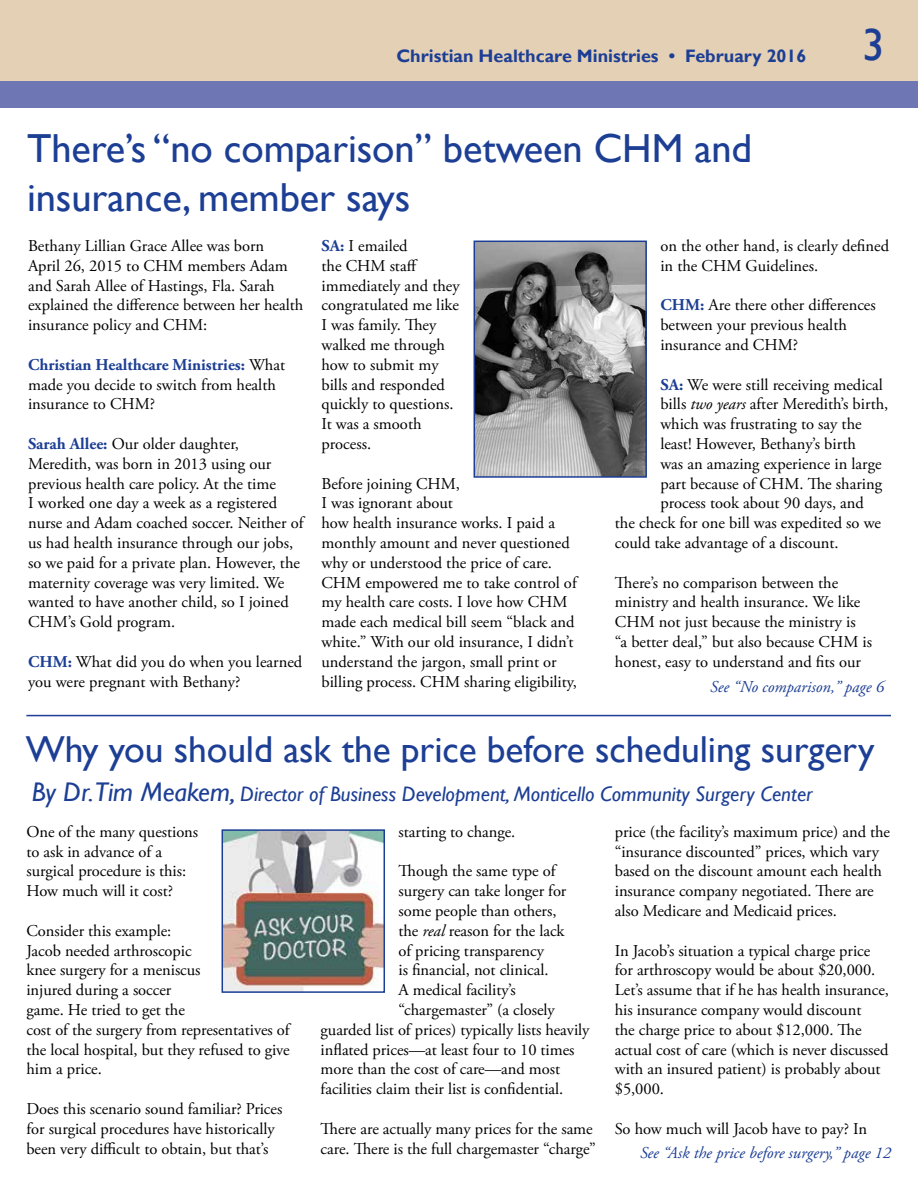
<style>
.page{position:relative;width:918px;height:1188px;background:#fff}
.page>*{position:absolute;margin:0;border:0;box-sizing:border-box;transform-origin:0 0}
.t1{font:45px "Gill Sans";color:#1c3e94}
.t2{font:40.5px/48.6px "Gill Sans";letter-spacing:-.005em;color:#1c3e94}
.t3{font:37.5px "Gill Sans";letter-spacing:-.005em;color:#1c3e94}
.t4{font:italic 21px "Gill Sans";color:#1c3e94}
.t5{font:700 18px "Gill Sans";color:#1c3e94}
.t6{font:16.5px/19.8px "Adobe Garamond Pro";color:#000}
.t7{font:italic 16.5px "Adobe Garamond Pro";color:#1c3e94}
.s1{font-weight:700;color:#1c3e94}
.s2{font-style:italic}
.s3{font-size:27px}
</style>
<div class="page">
<div style="left:0;top:0;width:918px;height:81px;background:#e4d0b5"></div>
<div style="left:0;top:81px;width:918px;height:27px;background:#6f76b4"></div>
<hr style="left:26px;top:715px;width:865px;height:1px;background:#1c3e94">
<img style="left:225px;top:832px;width:157px;height:158px">
<div style="left:222px;top:829px;width:163px;height:164px;border:2px solid #1c3e94"></div>
<img style="left:477px;top:244px;width:167px;height:231px">
<div style="left:474px;top:241px;width:173px;height:237px;border:2px solid #1c3e94"></div>
<p class="t5" style="left:396px;top:45px;width:412px">Christian Healthcare Ministries • February 2016</p>
<h1 class="t1" style="left:862px;top:18px;width:24px">3</h1>
<h2 class="t2" style="left:27px;top:125px;width:727px">There’s “no comparison” between CHM and insurance, member says</h2>
<p class="t6" style="left:28px;top:236px;width:277px">Bethany Lillian Grace Allee was born<br>April 26, 2015 to CHM members Adam and Sarah Allee of Hastings, Fla. Sarah explained the difference between her health insurance policy and CHM:</p>
<p class="t6" style="left:28px;top:355px;width:259px"><span class="s1">Christian Healthcare Ministries:</span> What made you decide to switch from health insurance to CHM?</p>
<p class="t6" style="left:28px;top:434px;width:277px"><span class="s1">Sarah Allee:</span> Our older daughter, Meredith, was born in 2013 using our previous health care policy. At the time<br>I worked one day a week as a registered nurse and Adam coached soccer. Neither of us had health insurance through our jobs, so we paid for a private plan. However, the maternity coverage was very limited. We wanted to have another child, so I joined CHM’s Gold program.</p>
<p class="t6" style="left:28px;top:652px;width:276px"><span class="s1">CHM:</span> What did you do when you learned you were pregnant with Bethany?</p>
<p class="t6" style="left:321px;top:236px;width:140px"><span class="s1">SA:</span> I emailed<br>the CHM staff immediately and they congratulated me like<br>I was family. They walked me through how to submit my bills and responded quickly to questions.<br>It was a smooth process.</p>
<p class="t6" style="left:321px;top:474px;width:257px">Before joining CHM,<br>I was ignorant about<br>how health insurance works. I paid a monthly amount and never questioned why or understood the price of care.<br>CHM empowered me to take control of my health care costs. I love how CHM made each medical bill seem “black and white.” With our old insurance, I didn’t understand the jargon, small print or billing process. CHM sharing eligibility,</p>
<p class="t6" style="left:660px;top:236px;width:230px">on the other hand, is clearly defined in the CHM Guidelines.</p>
<p class="t6" style="left:660px;top:296px;width:217px"><span class="s1">CHM:</span> Are there other differences between your previous health insurance and CHM?</p>
<p class="t6" style="left:660px;top:375px;width:224px"><span class="s1">SA:</span> We were still receiving medical</p>
<p class="t6" style="left:660px;top:395px;width:230px">bills <span class="s2">two years</span> after Meredith’s birth,</p>
<p class="t6" style="left:660px;top:415px;width:203px">which was frustrating to say the</p>
<p class="t6" style="left:660px;top:434px;width:197px">least! However, Bethany’s birth</p>
<p class="t6" style="left:660px;top:454px;width:223px">was an amazing experience in large</p>
<p class="t6" style="left:660px;top:474px;width:223px">part because of CHM. The sharing</p>
<p class="t6" style="left:660px;top:494px;width:205px">process took about 90 days, and</p>
<p class="t6" style="left:615px;top:514px;width:268px">the check for one bill was expedited so we</p>
<p class="t6" style="left:615px;top:533px;width:225px">could take advantage of a discount.</p>
<p class="t6" style="left:615px;top:573px;width:259px">There’s no comparison between the ministry and health insurance. We like CHM not just because the ministry is “a better deal,” but also because CHM is honest, easy to understand and fits our</p>
<p class="t7" style="left:710px;top:677px;width:175px">See “No comparison,” page 6</p>
<h3 class="t3" style="left:26px;top:728px;width:850px">Why you should ask the price before scheduling surgery</h3>
<p class="t4" style="left:32px;top:782px;width:782px"><span class="s3">By Dr.Tim Meakem,</span> Director of Business Development, Monticello Community Surgery Center</p>
<p class="t6" style="left:26px;top:822px;width:173px">One of the many questions to ask in advance of a surgical procedure is this:<br>How much will it cost?</p>
<p class="t6" style="left:26px;top:921px;width:265px">Consider this example:<br>Jacob needed arthroscopic<br>knee surgery for a meniscus<br>injured during a soccer<br>game. He tried to get the<br>cost of the surgery from representatives of the local hospital, but they refused to give him a price.</p>
<p class="t6" style="left:26px;top:1099px;width:257px">Does this scenario sound familiar? Prices for surgical procedures have historically been very difficult to obtain, but that’s</p>
<p class="t6" style="left:399px;top:822px;width:118px">starting to change.</p>
<p class="t6" style="left:399px;top:862px;width:158px">Though the same type of</p>
<p class="t6" style="left:399px;top:882px;width:169px">surgery can take longer for</p>
<p class="t6" style="left:399px;top:901px;width:159px">some people than others,</p>
<p class="t6" style="left:399px;top:921px;width:167px">the <span class="s2">real</span> reason for the lack</p>
<p class="t6" style="left:399px;top:941px;width:147px">of pricing transparency</p>
<p class="t6" style="left:399px;top:961px;width:152px">is financial, not clinical.</p>
<p class="t6" style="left:399px;top:981px;width:119px">A medical facility’s</p>
<p class="t6" style="left:399px;top:1000px;width:158px">“chargemaster” (a closely</p>
<p class="t6" style="left:321px;top:1020px;width:270px">guarded list of prices) typically lists heavily</p>
<p class="t6" style="left:321px;top:1040px;width:255px">inflated prices—at least four to 10 times</p>
<p class="t6" style="left:321px;top:1060px;width:241px">more than the cost of care—and most</p>
<p class="t6" style="left:321px;top:1080px;width:244px">facilities claim their list is confidential.</p>
<p class="t6" style="left:321px;top:1119px;width:277px">There are actually many prices for the same care. There is the full chargemaster “charge”</p>
<p class="t6" style="left:615px;top:822px;width:277px">price (the facility’s maximum price) and the “insurance discounted” prices, which vary based on the discount amount each health insurance company negotiated. There are also Medicare and Medicaid prices.</p>
<p class="t6" style="left:615px;top:941px;width:276px">In Jacob’s situation a typical charge price for arthroscopy would be about $20,000.<br>Let’s assume that if he has health insurance, his insurance company would discount<br>the charge price to about $12,000. The actual cost of care (which is never discussed with an insured patient) is probably about $5,000.</p>
<p class="t6" style="left:615px;top:1119px;width:254px">So how much will Jacob have to pay? In</p>
<p class="t7" style="left:640px;top:1143px;width:252px">See “Ask the price before surgery,” page 12</p>
</div>
